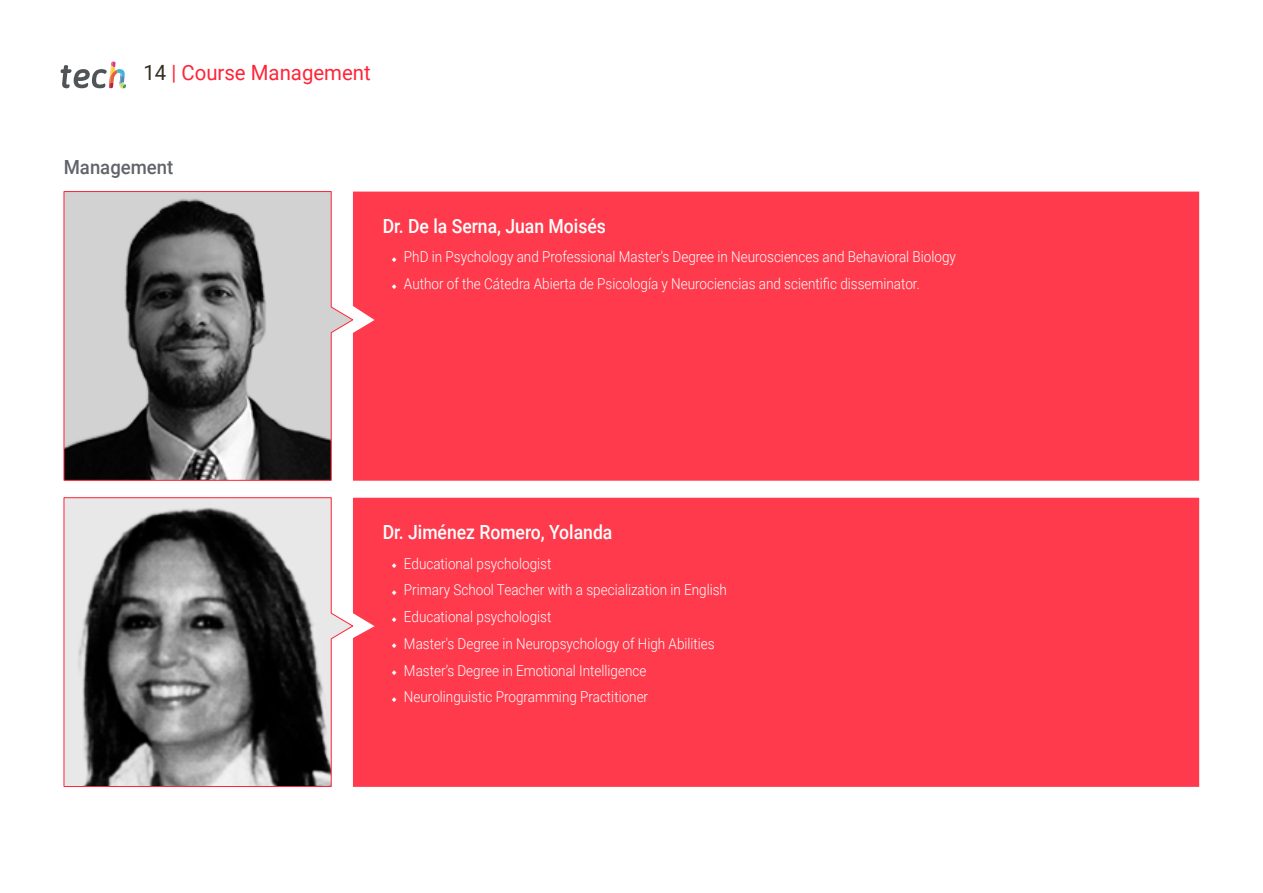
<style>
.page{position:relative;width:1263px;height:893px;background:#fff}
.page>*{position:absolute;margin:0;border:0;box-sizing:border-box;transform-origin:0 0}
.t1{font:21px "Roboto";color:#ff2438}
.t2{font:500 19.5px "Roboto";color:#fff;scale:.9 1}
.t3{font:500 19.5px "Roboto";color:#61646a;scale:.95 1}
.t4{font:300 15px/26.7px "Roboto";color:#fff;scale:.9 1}
.s1{color:#312e20}
</style>
<div class="page">
<svg style="left:61px;top:62px;width:65px;height:27px"></svg>
<div style="left:353px;top:192px;width:846px;height:289px;background:#ff3a4c"></div>
<div style="left:353px;top:498px;width:846px;height:289px;background:#ff3a4c"></div>
<svg style="left:64px;top:191px;width:289px;height:290px;background:#959393"></svg>
<svg style="left:64px;top:497px;width:289px;height:290px;background:#817e7e"></svg>
<svg style="left:392px;top:257px;width:5px;height:5px"></svg>
<svg style="left:392px;top:284px;width:5px;height:5px"></svg>
<svg style="left:392px;top:563px;width:5px;height:5px"></svg>
<svg style="left:392px;top:590px;width:5px;height:5px"></svg>
<svg style="left:392px;top:617px;width:5px;height:5px"></svg>
<svg style="left:392px;top:643px;width:5px;height:5px"></svg>
<svg style="left:392px;top:670px;width:5px;height:5px"></svg>
<svg style="left:392px;top:697px;width:5px;height:5px"></svg>
<h1 class="t1" style="left:144px;top:57px;width:229px"><span class="s1">14</span> | Course Management</h1>
<h2 class="t3" style="left:64px;top:154px;width:117px">Management</h2>
<h2 class="t2" style="left:383px;top:212px;width:249px">Dr. De la Serna, Juan Moisés</h2>
<p class="t4" style="left:404px;top:243px;width:615px">PhD in Psychology and Professional Master's Degree in Neurosciences and Behavioral Biology<br>Author of the Cátedra Abierta de Psicología y Neurociencias and scientific disseminator.</p>
<h2 class="t2" style="left:383px;top:518px;width:257px">Dr. Jiménez Romero, Yolanda</h2>
<p class="t4" style="left:404px;top:549px;width:360px">Educational psychologist<br>Primary School Teacher with a specialization in English Educational psychologist<br>Master's Degree in Neuropsychology of High Abilities Master’s Degree in Emotional Intelligence Neurolinguistic Programming Practitioner</p>
</div>
